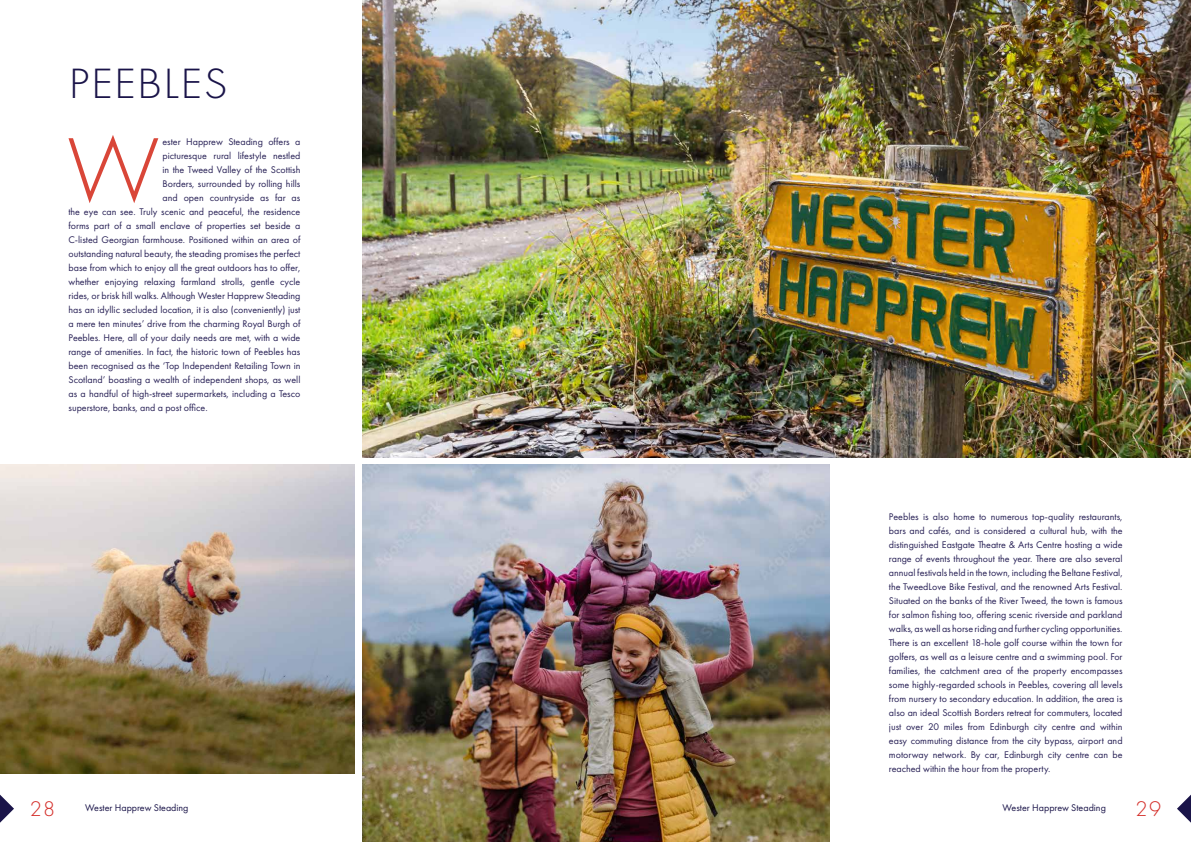
<style>
.page{position:relative;width:1191px;height:842px;background:#fff}
.page>*{position:absolute;margin:0;border:0;box-sizing:border-box;transform-origin:0 0}
.t1{font:300 94px "Futura PT";color:#d94638}
.t2{font:300 44px "Futura PT";letter-spacing:.03em;color:#1a1449;scale:1.06 1}
.t3{font:300 22px "Futura PT";color:#d42e29}
.t4{font:10px/14px "Futura PT";color:#272055;text-align:justify}
.t5{font:10px "Futura PT";color:#1a1449}
</style>
<div class="page">
<img style="left:0;top:465px;width:354px;height:309px">
<img style="left:363px;top:0;width:828px;height:457px">
<img style="left:363px;top:465px;width:466px;height:377px">
<svg style="left:0;top:795px;width:14px;height:28px"></svg>
<svg style="left:1177px;top:795px;width:14px;height:28px"></svg>
<p class="t2" style="left:69px;top:58px;width:151px">PEEBLES</p>
<p class="t1" style="left:67px;top:116px;width:94px">W</p>
<p class="t4" style="left:162px;top:134px;width:139px">ester Happrew Steading offers a</p>
<p class="t4" style="left:162px;top:148px;width:139px">picturesque rural lifestyle nestled</p>
<p class="t4" style="left:162px;top:162px;width:139px">in the Tweed Valley of the Scottish</p>
<p class="t4" style="left:162px;top:176px;width:139px">Borders, surrounded by rolling hills</p>
<p class="t4" style="left:162px;top:190px;width:139px">and open countryside as far as</p>
<p class="t4" style="left:68px;top:204px;width:233px">the eye can see. Truly scenic and peaceful, the residence</p>
<p class="t4" style="left:68px;top:218px;width:233px">forms part of a small enclave of properties set beside a</p>
<p class="t4" style="left:68px;top:232px;width:233px">C-listed Georgian farmhouse. Positioned within an area of</p>
<p class="t4" style="left:68px;top:246px;width:233px">outstanding natural beauty, the steading promises the perfect</p>
<p class="t4" style="left:68px;top:260px;width:233px">base from which to enjoy all the great outdoors has to offer,</p>
<p class="t4" style="left:68px;top:274px;width:233px">whether enjoying relaxing farmland strolls, gentle cycle</p>
<p class="t4" style="left:68px;top:288px;width:233px">rides, or brisk hill walks. Although Wester Happrew Steading</p>
<p class="t4" style="left:68px;top:302px;width:233px">has an idyllic secluded location, it is also (conveniently) just</p>
<p class="t4" style="left:68px;top:316px;width:233px">a mere ten minutes’ drive from the charming Royal Burgh of</p>
<p class="t4" style="left:68px;top:330px;width:233px">Peebles. Here, all of your daily needs are met, with a wide</p>
<p class="t4" style="left:68px;top:344px;width:233px">range of amenities. In fact, the historic town of Peebles has</p>
<p class="t4" style="left:68px;top:358px;width:233px">been recognised as the ‘Top Independent Retailing Town in</p>
<p class="t4" style="left:68px;top:372px;width:233px">Scotland’ boasting a wealth of independent shops, as well</p>
<p class="t4" style="left:68px;top:386px;width:233px">as a handful of high-street supermarkets, including a Tesco</p>
<p class="t4" style="left:68px;top:400px;width:141px">superstore, banks, and a post office.</p>
<p class="t4" style="left:889px;top:509px;width:235px">Peebles is also home to numerous top-quality restaurants, bars and cafés, and is considered a cultural hub, with the distinguished Eastgate Theatre &amp; Arts Centre hosting a wide range of events throughout the year. There are also several annual festivals held in the town, including the Beltane Festival, the TweedLove Bike Festival, and the renowned Arts Festival.<br>Situated on the banks of the River Tweed, the town is famous for salmon fishing too, offering scenic riverside and parkland walks, as well as horse riding and further cycling opportunities.<br>There is an excellent 18-hole golf course within the town for golfers, as well as a leisure centre and a swimming pool. For families, the catchment area of the property encompasses some highly-regarded schools in Peebles, covering all levels from nursery to secondary education. In addition, the area is also an ideal Scottish Borders retreat for commuters, located just over 20 miles from Edinburgh city centre and within easy commuting distance from the city bypass, airport and motorway network. By car, Edinburgh city centre can be reached within the hour from the property.</p>
<h3 class="t3" style="left:30px;top:796px;width:27px">28</h3>
<p class="t5" style="left:85px;top:802px;width:105px">Wester Happrew Steading</p>
<p class="t5" style="left:1002px;top:802px;width:105px">Wester Happrew Steading</p>
<h3 class="t3" style="left:1135px;top:796px;width:27px">29</h3>
</div>
